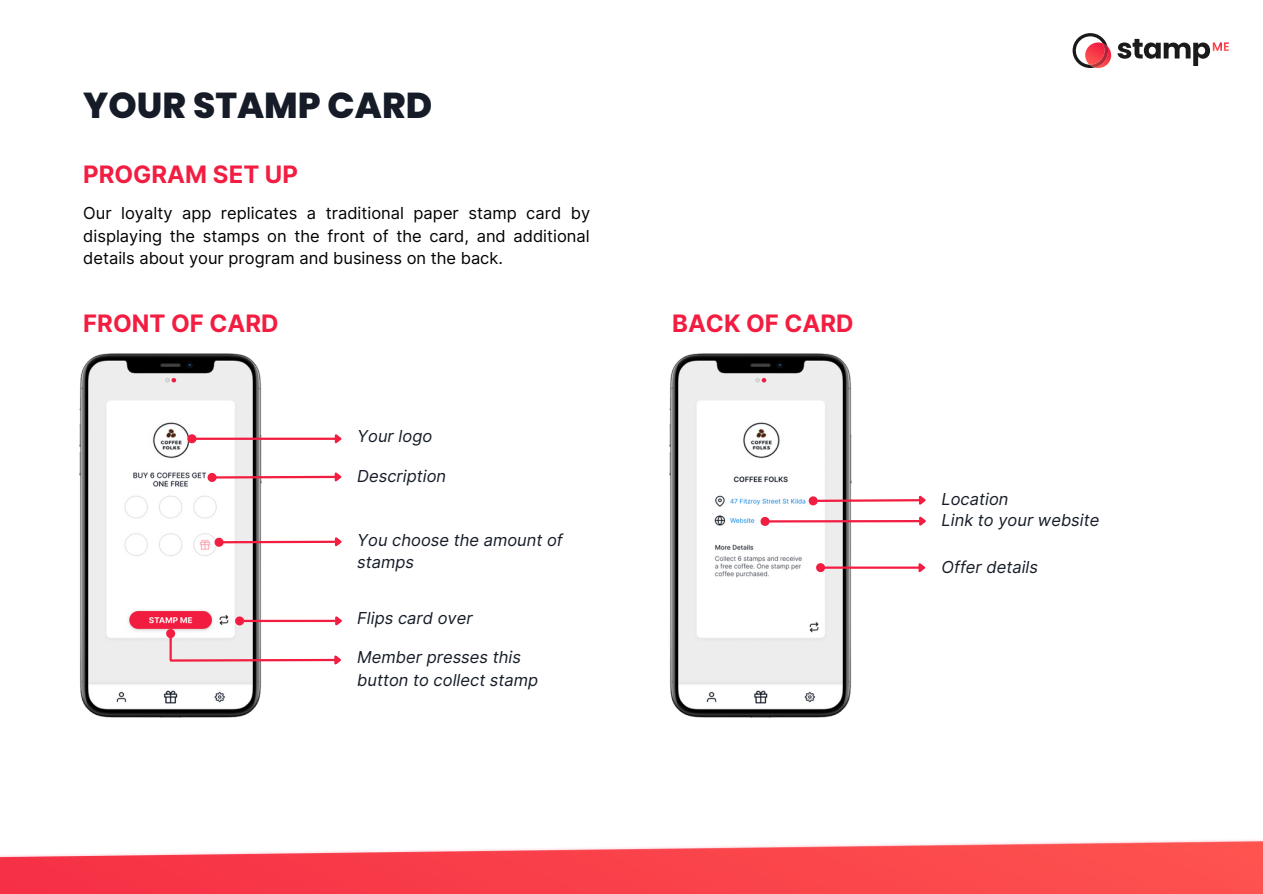
<style>
.page{position:relative;width:1263px;height:894px;background:#fff}
.page>*{position:absolute;margin:0;border:0;box-sizing:border-box;transform-origin:0 0}
.t1{font:800 36px "Poppins";color:#151c28}
.t2{font:700 24px "Inter";color:#f21d41}
.t3{font:16.5px/22.5px "Inter";color:#000;text-align:justify}
.t4{font:italic 16.5px/22.5px "Inter";color:#151c28}
</style>
<div class="page">
<svg style="left:1072px;top:33px;width:39px;height:35px"></svg>
<svg style="left:1117px;top:39px;width:112px;height:27px"></svg>
<img style="left:79px;top:353px;width:226px;height:364px">
<img style="left:669px;top:353px;width:227px;height:364px">
<hr style="left:196px;top:437px;width:139px;height:3px;background:#f21d41">
<svg style="left:186px;top:432px;width:12px;height:13px"></svg>
<svg style="left:333px;top:434px;width:9px;height:10px"></svg>
<svg style="left:206px;top:470px;width:136px;height:14px"></svg>
<svg style="left:807px;top:493px;width:119px;height:15px"></svg>
<hr style="left:769px;top:520px;width:151px;height:2px;background:#f21d41">
<svg style="left:759px;top:515px;width:12px;height:12px"></svg>
<svg style="left:917px;top:516px;width:9px;height:10px"></svg>
<hr style="left:824px;top:566px;width:95px;height:2px;background:#f21d41">
<svg style="left:814px;top:561px;width:13px;height:12px"></svg>
<svg style="left:916px;top:563px;width:10px;height:9px"></svg>
<hr style="left:223px;top:540px;width:112px;height:3px;background:#f21d41">
<svg style="left:213px;top:536px;width:12px;height:12px"></svg>
<svg style="left:333px;top:537px;width:9px;height:10px"></svg>
<hr style="left:244px;top:619px;width:92px;height:3px;background:#f21d41">
<svg style="left:233px;top:614px;width:13px;height:13px"></svg>
<svg style="left:333px;top:616px;width:9px;height:10px"></svg>
<svg style="left:168px;top:653px;width:173px;height:14px"></svg>
<hr style="left:170px;top:637px;width:2px;height:23px;background:#f21d41">
<svg style="left:164px;top:627px;width:13px;height:12px"></svg>
<img style="left:0;top:840px;width:1263px;height:53px">
<h1 class="t1" style="left:83px;top:80px;width:351px">YOUR STAMP CARD</h1>
<h2 class="t2" style="left:83px;top:160px;width:216px">PROGRAM SET UP</h2>
<p class="t3" style="left:83px;top:202px;width:508px">Our loyalty app replicates a traditional paper stamp card by displaying the stamps on the front of the card, and additional details about your program and business on the back.</p>
<h2 class="t2" style="left:83px;top:308px;width:197px">FRONT OF CARD</h2>
<h2 class="t2" style="left:672px;top:308px;width:183px">BACK OF CARD</h2>
<p class="t4" style="left:357px;top:425px;width:76px">Your logo</p>
<p class="t4" style="left:357px;top:464px;width:90px">Description</p>
<p class="t4" style="left:357px;top:528px;width:207px">You choose the amount of stamps</p>
<p class="t4" style="left:357px;top:607px;width:117px">Flips card over</p>
<p class="t4" style="left:357px;top:645px;width:182px">Member presses this button to collect stamp</p>
<p class="t4" style="left:941px;top:489px;width:159px;line-height:20.9px">Location<br>Link to your website</p>
<p class="t4" style="left:941px;top:555px;width:98px">Offer details</p>
</div>
